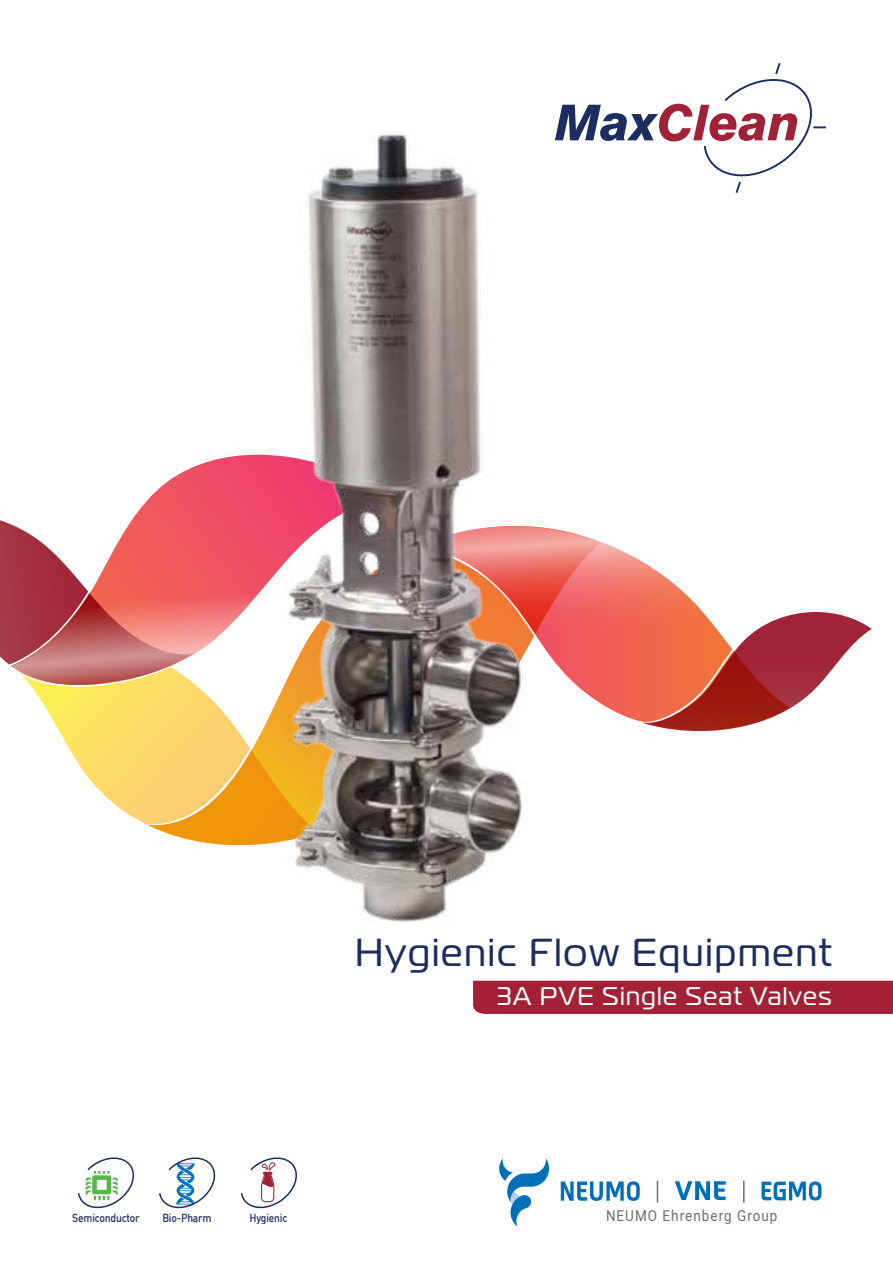
<style>
.page{position:relative;width:893px;height:1263px;background:#fff}
.page>*{position:absolute;margin:0;border:0;box-sizing:border-box;transform-origin:0 0}
.t1{font:39px "Magistral";letter-spacing:.05em;color:#1b2e5f}
.t2{font:25.5px "Magistral";letter-spacing:.05em;color:#fff}
.t3{font:15px "Heebo";letter-spacing:.075em;color:#6d6e71;scale:.9 1}
.t4{font:500 11.55px "DIN";letter-spacing:-.02em;color:#1b2e5f;scale:.9 1}
</style>
<div class="page">
<svg style="left:32px;top:688px;width:195px;height:157px"></svg>
<svg style="left:0;top:520px;width:8px;height:144px"></svg>
<svg style="left:8px;top:523px;width:139px;height:165px"></svg>
<svg style="left:601px;top:542px;width:271px;height:190px"></svg>
<svg style="left:147px;top:685px;width:80px;height:144px;background:#facf6b"></svg>
<svg style="left:12px;top:457px;width:215px;height:228px"></svg>
<img style="left:227px;top:132px;width:374px;height:849px">
<svg style="left:77px;top:1157px;width:58px;height:52px"></svg>
<svg style="left:159px;top:1157px;width:57px;height:52px"></svg>
<svg style="left:240px;top:1157px;width:57px;height:52px"></svg>
<svg style="left:555px;top:63px;width:271px;height:132px"></svg>
<div style="left:473px;top:981px;width:420px;height:33px;background:#a32035"></div>
<svg style="left:657px;top:1181px;width:1px;height:22px"></svg>
<hr style="left:743px;top:1181px;width:2px;height:22px;background:#6d6e71">
<svg style="left:561px;top:1181px;width:79px;height:20px"></svg>
<svg style="left:761px;top:1181px;width:60px;height:19px"></svg>
<svg style="left:675px;top:1181px;width:51px;height:19px"></svg>
<svg style="left:499px;top:1158px;width:50px;height:68px"></svg>
<h1 class="t1" style="left:355px;top:928px;width:478px">Hygienic Flow Equipment</h1>
<h2 class="t2" style="left:497px;top:980px;width:336px">3A PVE Single Seat Valves</h2>
<p class="t4" style="left:72px;top:1210px;width:76px">Semiconductor</p>
<p class="t4" style="left:162px;top:1210px;width:56px">Bio-Pharm</p>
<p class="t4" style="left:249px;top:1210px;width:44px">Hygienic</p>
<p class="t3" style="left:606px;top:1205px;width:192px">NEUMO Ehrenberg Group</p>
</div>
